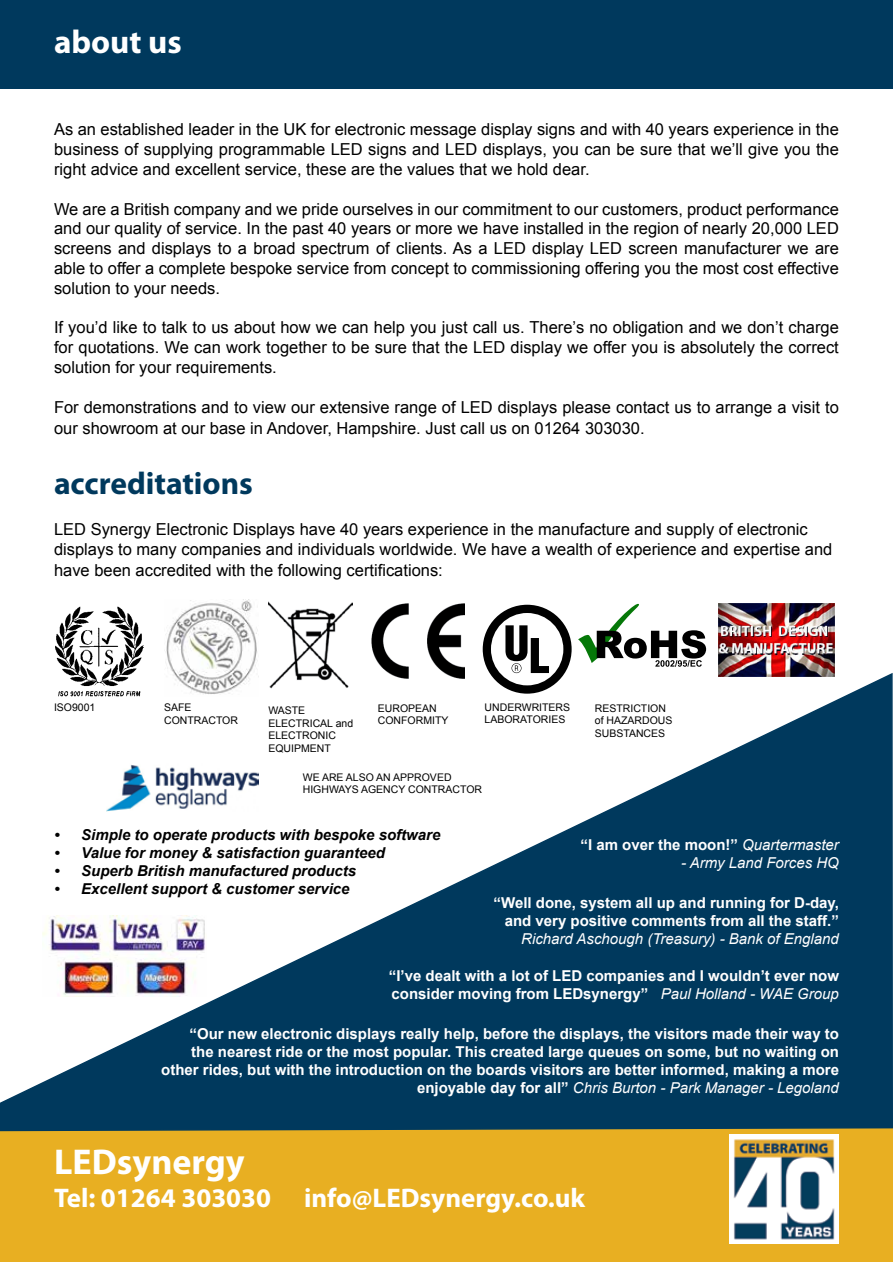
<style>
.page{position:relative;width:893px;height:1263px;background:#fff}
.page>*{position:absolute;margin:0;border:0;box-sizing:border-box;transform-origin:0 0}
.t1{font:700 36px "Myriad Pro";color:#fff}
.t2{font:700 33px "Myriad Pro";color:#fff}
.t3{font:700 31.5px "Myriad Pro";color:#00395d}
.t4{font:700 27px "Myriad Pro";color:#fff}
.t5{font:16.5px/19.8px "Arial";color:#000;text-align:justify}
.t6{font:700 15px/18px "Arial";color:#fff;text-align:right}
.t7{font:italic 700 15px "Arial";color:#000}
.t8{font:italic 15px "Arial";color:#fff}
.t9{font:10.5px/12.6px "Arial";color:#000}
.s1{font-weight:400;font-style:italic}
</style>
<div class="page">
<div style="left:0;top:0;width:893px;height:88px;background:#00395d"></div>
<div style="left:1px;top:1128px;width:892px;height:134px;background:#e8af22"></div>
<img style="left:730px;top:1134px;width:109px;height:109px">
<svg style="left:0;top:672px;width:893px;height:460px;fill:#00395d"></svg>
<img style="left:719px;top:604px;width:116px;height:72px">
<img style="left:371px;top:604px;width:94px;height:74px">
<img style="left:54px;top:607px;width:90px;height:89px">
<img style="left:164px;top:599px;width:95px;height:97px">
<svg style="left:483px;top:605px;width:89px;height:89px"></svg>
<svg style="left:578px;top:603px;width:128px;height:64px"></svg>
<img style="left:268px;top:602px;width:85px;height:91px">
<img style="left:107px;top:764px;width:152px;height:47px">
<img style="left:43px;top:915px;width:163px;height:82px">
<h2 class="t2" style="left:54px;top:20px;width:129px">about us</h2>
<p class="t5" style="left:54px;top:120px;width:786px">As an established leader in the UK for electronic message display signs and with 40 years experience in the business of supplying programmable LED signs and LED displays, you can be sure that we’ll give you the right advice and excellent service, these are the values that we hold dear.</p>
<p class="t5" style="left:54px;top:199px;width:786px">We are a British company and we pride ourselves in our commitment to our customers, product performance and our quality of service. In the past 40 years or more we have installed in the region of nearly 20,000 LED screens and displays to a broad spectrum of clients. As a LED display LED screen manufacturer we are able to offer a complete bespoke service from concept to commissioning offering you the most cost effective solution to your needs.</p>
<p class="t5" style="left:54px;top:318px;width:786px">If you’d like to talk to us about how we can help you just call us. There’s no obligation and we don’t charge for quotations. We can work together to be sure that the LED display we offer you is absolutely the correct solution for your requirements.</p>
<p class="t5" style="left:54px;top:396px;width:786px;line-height:21.6px">For demonstrations and to view our extensive range of LED displays please contact us to arrange a visit to our showroom at our base in Andover, Hampshire. Just call us on 01264 303030.</p>
<h3 class="t3" style="left:54px;top:462px;width:200px">accreditations</h3>
<p class="t5" style="left:54px;top:519px;width:780px">LED Synergy Electronic Displays have 40 years experience in the manufacture and supply of electronic displays to many companies and individuals worldwide. We have a wealth of experience and expertise and</p>
<p class="t5" style="left:54px;top:561px;width:390px">have been accredited with the following certifications:</p>
<p class="t9" style="left:54px;top:701px;width:43px">ISO9001</p>
<p class="t9" style="left:164px;top:701px;width:75px">SAFE<br>CONTRACTOR</p>
<p class="t9" style="left:268px;top:704px;width:86px">WASTE<br>ELECTRICAL and<br>ELECTRONIC<br>EQUIPMENT</p>
<p class="t9" style="left:378px;top:702px;width:72px">EUROPEAN<br>CONFORMITY</p>
<p class="t9" style="left:485px;top:701px;width:87px">UNDERWRITERS<br>LABORATORIES</p>
<p class="t9" style="left:595px;top:702px;width:79px">RESTRICTION of HAZARDOUS<br>SUBSTANCES</p>
<p class="t9" style="left:303px;top:771px;width:181px">WE ARE ALSO AN APPROVED<br>HIGHWAYS AGENCY CONTRACTOR</p>
<p class="t7" style="left:54px;top:825px;width:388px">• Simple to operate products with bespoke software</p>
<p class="t7" style="left:54px;top:843px;width:332px">• Value for money &amp; satisfaction guaranteed</p>
<p class="t7" style="left:54px;top:861px;width:304px">• Superb British manufactured products</p>
<p class="t7" style="left:54px;top:879px;width:297px">• Excellent support &amp; customer service</p>
<p class="t6" style="left:581px;top:837px;width:260px">“I am over the moon!” <span class="s1">Quartermaster</span></p>
<p class="t8" style="left:681px;top:853px;width:159px">- Army Land Forces HQ</p>
<p class="t6" style="left:494px;top:894px;width:347px">“Well done, system all up and running for D-day, and very positive comments from all the staff.”</p>
<p class="t8" style="left:521px;top:929px;width:319px">Richard Aschough (Treasury) - Bank of England</p>
<p class="t6" style="left:389px;top:967px;width:452px;text-align:left">“I’ve dealt with a lot of LED companies and I wouldn’t ever now consider moving from LEDsynergy” <span class="s1">Paul Holland - WAE Group</span></p>
<p class="t6" style="left:161px;top:1025px;width:679px">“Our new electronic displays really help, before the displays, the visitors made their way to<br>the nearest ride or the most popular. This created large queues on some, but no waiting on other rides, but with the introduction on the boards visitors are better informed, making a more enjoyable day for all” <span class="s1">Chris Burton - Park Manager - Legoland</span></p>
<h1 class="t1" style="left:54px;top:1139px;width:192px">LEDsynergy</h1>
<h3 class="t4" style="left:54px;top:1180px;width:532px">Tel: 01264 303030 info@LEDsynergy.co.uk</h3>
</div>
